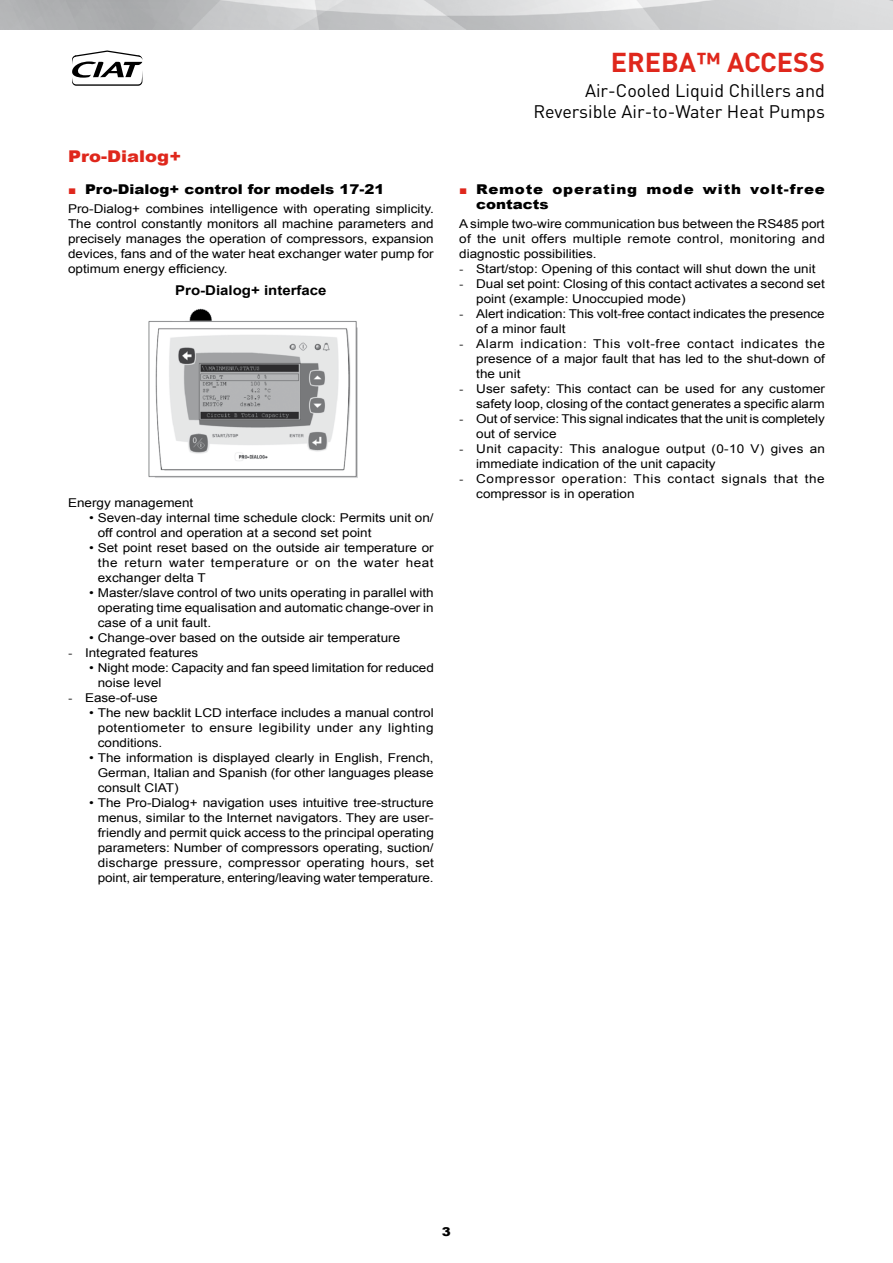
<style>
.page{position:relative;width:893px;height:1263px;background:#fff}
.page>*{position:absolute;margin:0;border:0;box-sizing:border-box;transform-origin:0 0}
.t1{font:700 27px "DIN Pro";color:#df271c}
.t2{font:18px/21.6px "DIN Pro";color:#000;text-align:right}
.t3{font:900 16.2px "Arial";color:#df271c;scale:1.11 1}
.t4{font:900 13.5px/15px "Arial";letter-spacing:.055em;color:#000;scale:1.11 1}
.t5{font:900 13.5px "Arial";letter-spacing:.01em;color:#000;scale:1.11 1}
.t6{font:700 13.5px "Arial";color:#000;scale:1.11 1}
.t7{font:12.15px/15px "Arial";color:#000;text-align:justify;scale:1.11 1}
.t8{font:12.15px/15px "Arial";letter-spacing:.025em;color:#000;scale:1.11 1}
.t9{font:12.15px/15px "Arial";letter-spacing:.045em;color:#000;scale:1.11 1}
.t10{font:900 12.15px "Arial";color:#000;scale:1.11 1}
.s1{font-weight:400;font-size:12.15px;color:#df271c}
.s2{font-family:"Times Ten LT"}
</style>
<div class="page">
<svg style="left:72px;top:50px;width:71px;height:36px"></svg>
<img style="left:148px;top:309px;width:209px;height:169px">
<h3 class="t3" style="left:68px;top:144px;width:103px">Pro-Dialog+</h3>
<p class="t5" style="left:68px;top:179px;width:286px"><span class="s1">■</span> Pro-Dialog+ control for models 17-21</p>
<p class="t7" style="left:68px;top:201px;width:331px">Pro-Dialog+ combines intelligence with operating simplicity.<br>The control constantly monitors all machine parameters and precisely manages the operation of compressors, expansion devices, fans and of the water heat exchanger water pump for optimum energy efficiency.</p>
<p class="t6" style="left:175px;top:281px;width:138px">Pro-Dialog+ interface</p>
<p class="t7" style="left:68px;top:495px;width:114px">Energy management</p>
<p class="t7" style="left:98px;top:510px;width:304px;text-indent:-9px">• Seven-day internal time schedule clock: Permits unit on/ off control and operation at a second set point</p>
<p class="t7" style="left:98px;top:540px;width:304px;text-indent:-9px">• Set point reset based on the outside air temperature or the return water temperature or on the water heat exchanger delta T</p>
<p class="t7" style="left:98px;top:585px;width:304px;text-indent:-9px">• Master/slave control of two units operating in parallel with operating time equalisation and automatic change-over in case of a unit fault.</p>
<p class="t7" style="left:89px;top:630px;width:282px">• Change-over based on the outside air temperature</p>
<p class="t7" style="left:68px;top:645px;width:119px"><span class="s2">-</span> Integrated features</p>
<p class="t7" style="left:98px;top:660px;width:304px;text-indent:-9px">• Night mode: Capacity and fan speed limitation for reduced noise level</p>
<p class="t7" style="left:68px;top:690px;width:82px"><span class="s2">-</span> Ease-of-use</p>
<p class="t7" style="left:98px;top:705px;width:304px;text-indent:-9px">• The new backlit LCD interface includes a manual control potentiometer to ensure legibility under any lighting conditions.</p>
<p class="t7" style="left:98px;top:750px;width:304px;text-indent:-9px">• The information is displayed clearly in English, French, German, Italian and Spanish (for other languages please consult CIAT)</p>
<p class="t7" style="left:98px;top:795px;width:304px;text-indent:-9px">• The Pro-Dialog+ navigation uses intuitive tree-structure menus, similar to the Internet navigators. They are user&shy;friendly and permit quick access to the principal operating parameters: Number of compressors operating, suction/ discharge pressure, compressor operating hours, set point, air temperature, entering/leaving water temperature.</p>
<h1 class="t1" style="left:611px;top:44px;width:216px">EREBA™ ACCESS</h1>
<h2 class="t2" style="left:533px;top:79px;width:293px">Air-Cooled Liquid Chillers and<br>Reversible Air-to-Water Heat Pumps</h2>
<p class="t4" style="left:476px;top:181px;width:316px;text-indent:-17px"><span class="s1">■</span> Remote operating mode with volt-free contacts</p>
<p class="t7" style="left:459px;top:216px;width:331px">A simple two-wire communication bus between the RS485 port of the unit offers multiple remote control, monitoring and diagnostic possibilities.</p>
<p class="t7" style="left:459px;top:261px;width:322px"><span class="s2">-</span> Start/stop: Opening of this contact will shut down the unit</p>
<p class="t7" style="left:476px;top:276px;width:315px;text-indent:-17px"><span class="s2">-</span> Dual set point: Closing of this contact activates a second set point (example: Unoccupied mode)</p>
<p class="t7" style="left:476px;top:306px;width:315px;text-indent:-17px"><span class="s2">-</span> Alert indication: This volt-free contact indicates the presence of a minor fault</p>
<p class="t7" style="left:476px;top:336px;width:316px;text-indent:-17px"><span class="s2">-</span> Alarm indication: This volt-free contact indicates the presence of a major fault that has led to the shut-down of the unit</p>
<p class="t7" style="left:459px;top:381px;width:331px;text-align:right"><span class="s2">-</span> User safety: This contact can be used for any customer safety loop, closing of the contact generates a specific alarm</p>
<p class="t7" style="left:476px;top:411px;width:315px;text-indent:-17px"><span class="s2">-</span> Out of service: This signal indicates that the unit is completely out of service</p>
<p class="t8" style="left:476px;top:441px;width:316px;text-indent:-17px"><span class="s2">-</span> Unit capacity: This analogue output (0-10 V) gives an immediate indication of the unit capacity</p>
<p class="t9" style="left:476px;top:471px;width:315px;text-indent:-17px"><span class="s2">-</span> Compressor operation: This contact signals that the compressor is in operation</p>
<p class="t10" style="left:442px;top:1223px;width:10px">3</p>
</div>
